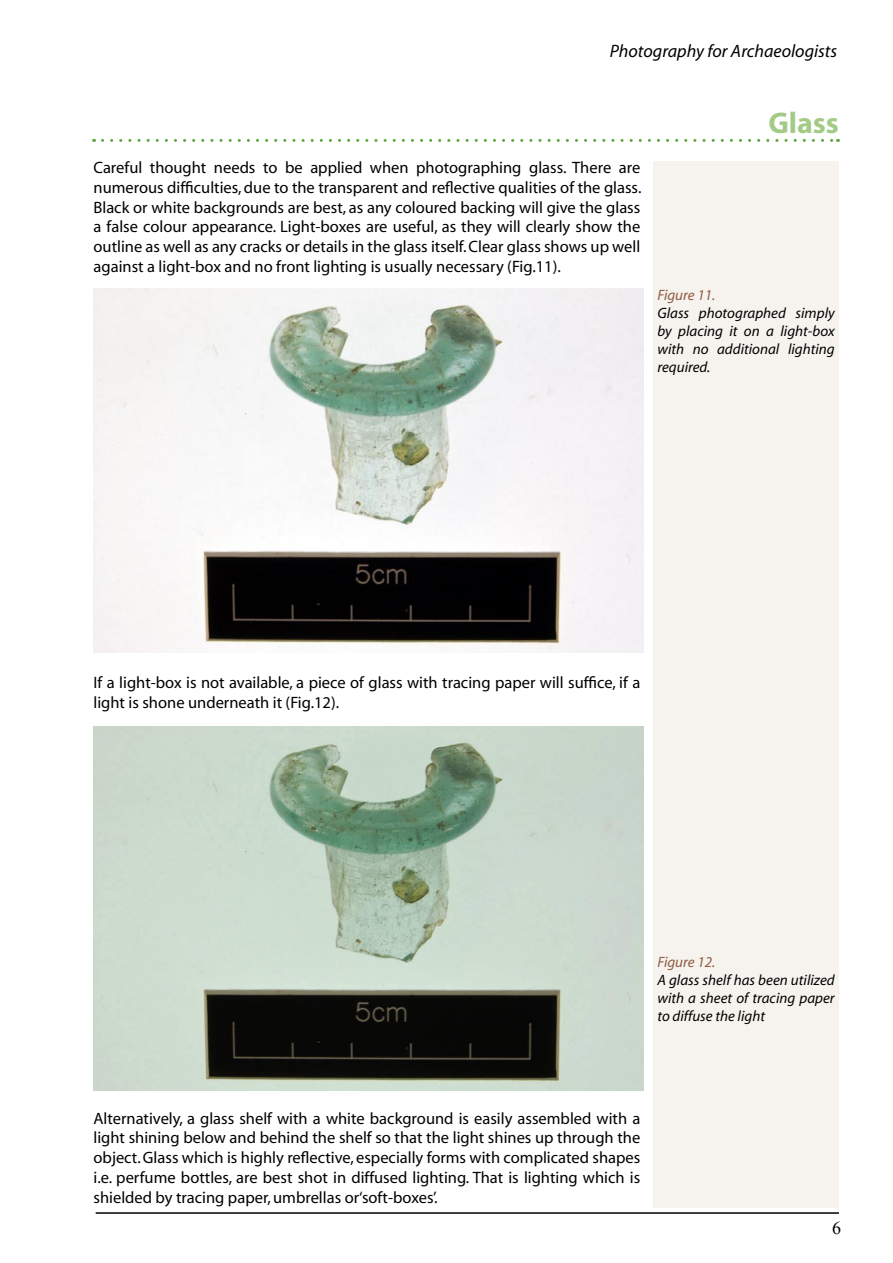
<style>
.page{position:relative;width:893px;height:1263px;background:#fff}
.page>*{position:absolute;margin:0;border:0;box-sizing:border-box;transform-origin:0 0}
.t1{font:700 30px "Myriad";color:#a3cb87}
.t2{font:italic 18px "Myriad";color:#000}
.t3{font:18px "Times New Roman";color:#000}
.t4{font:16.5px/19.8px "Myriad";color:#000;text-align:justify}
.t5{font:italic 15px/18px "Myriad";color:#000;text-align:justify}
.t6{font:italic 15px "Myriad";color:#8f5a43}
</style>
<div class="page">
<hr style="left:96px;top:1212px;width:743px;height:2px;background:#000">
<div style="left:653px;top:162px;width:186px;height:1046px;background:#f6f3ee"></div>
<svg style="left:103px;top:139px;width:735px;height:3px"></svg>
<img style="left:94px;top:288px;width:550px;height:365px">
<img style="left:94px;top:726px;width:550px;height:364px">
<p class="t2" style="left:610px;top:42px;width:229px">Photography for Archaeologists</p>
<p class="t4" style="left:94px;top:158px;width:549px">Careful thought needs to be applied when photographing glass. There are numerous difficulties, due to the transparent and reflective qualities of the glass.<br>Black or white backgrounds are best, as any coloured backing will give the glass a false colour appearance. Light-boxes are useful, as they will clearly show the outline as well as any cracks or details in the glass itself. Clear glass shows up well against a light-box and no front lighting is usually necessary (Fig.11).</p>
<p class="t1" style="left:768px;top:108px;width:72px">Glass</p>
<p class="t6" style="left:657px;top:287px;width:59px">Figure 11.</p>
<p class="t5" style="left:657px;top:304px;width:179px">Glass photographed simply by placing it on a light-box with no additional lighting required.</p>
<p class="t4" style="left:94px;top:673px;width:548px">If a light-box is not available, a piece of glass with tracing paper will suffice, if a light is shone underneath it (Fig.12).</p>
<p class="t6" style="left:657px;top:955px;width:59px">Figure 12.</p>
<p class="t5" style="left:657px;top:972px;width:179px">A glass shelf has been utilized with a sheet of tracing paper to diffuse the light</p>
<p class="t4" style="left:94px;top:1109px;width:548px">Alternatively, a glass shelf with a white background is easily assembled with a light shining below and behind the shelf so that the light shines up through the object. Glass which is highly reflective, especially forms with complicated shapes i.e. perfume bottles, are best shot in diffused lighting. That is lighting which is shielded by tracing paper, umbrellas or‘soft-boxes’.</p>
<p class="t3" style="left:832px;top:1216px;width:10px">6</p>
</div>
